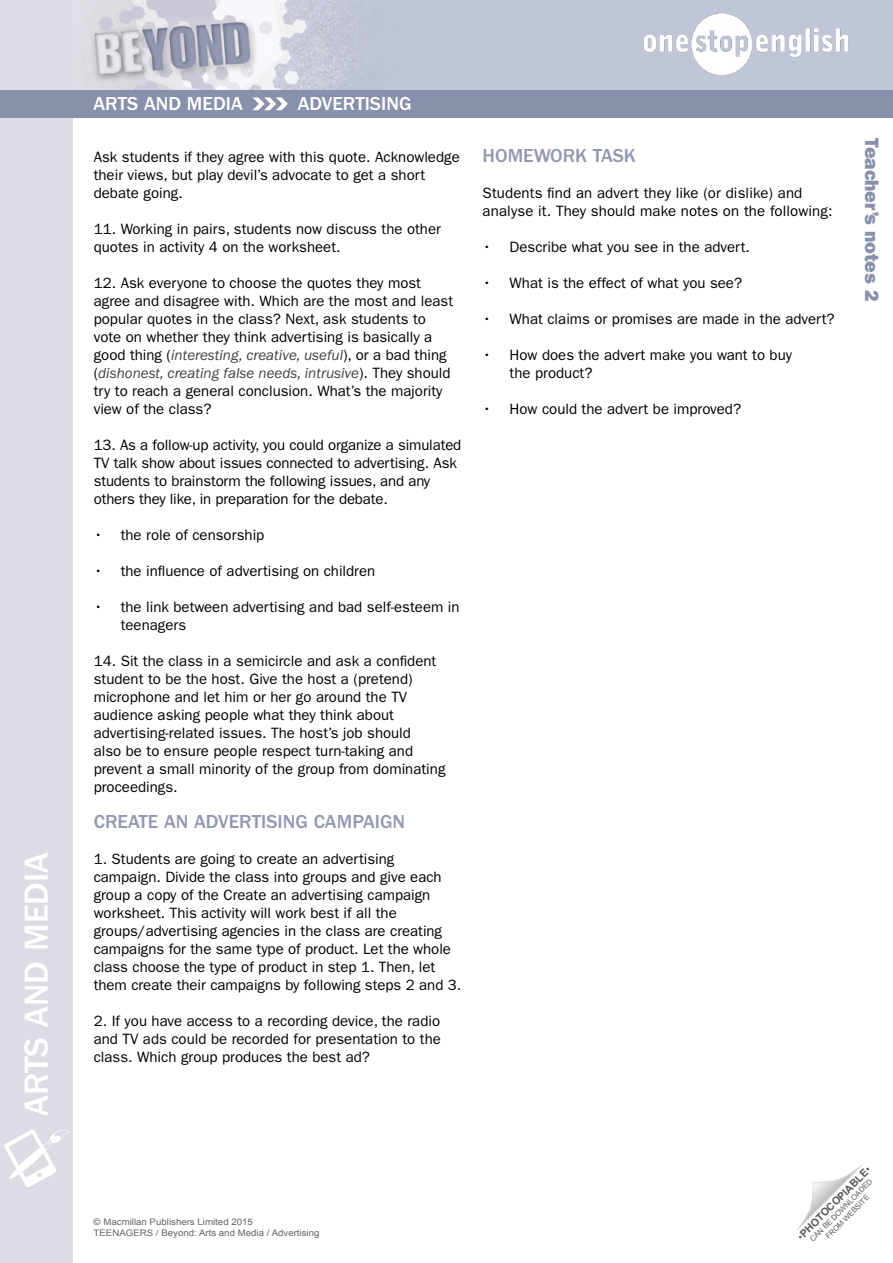
<style>
.page{position:relative;width:893px;height:1263px;background:#fff}
.page>*{position:absolute;margin:0;border:0;box-sizing:border-box;transform-origin:0 0}
.t1{font:500 34.5px "ITC Franklin Gothic Std";color:#fff}
.t2{font:500 19.5px "ITC Franklin Gothic Std";color:#9398b2}
.t3{font:500 19.5px "ITC Franklin Gothic Std";color:#fff}
.t4{font:19.5px "ITC Franklin Gothic Std Hvy";color:#8990ab}
.t5{font:15px/18px "ITC Franklin Gothic Std";color:#000}
.t6{font:700 10.5px "Arial";color:#58595b}
.t7{font:9px/10.8px "Arial";color:#636466;scale:1.08 1}
.t8{font:7.5px/9px "Arial";color:#58595b;text-align:center}
.s1{font-style:italic;color:#414042}
.s2{font-weight:400}
</style>
<div class="page">
<svg style="left:797px;top:1165px;width:65px;height:65px"></svg>
<img style="left:72px;top:0;width:821px;height:90px">
<img style="left:642px;top:6px;width:208px;height:75px">
<div style="left:0;top:0;width:72px;height:1263px;background:#dbdce4"></div>
<svg style="left:4px;top:1129px;width:66px;height:58px"></svg>
<div style="left:0;top:90px;width:893px;height:27px;background:#8990ab"></div>
<svg style="left:252px;top:97px;width:36px;height:13px"></svg>
<h1 class="t1" style="left:17px;top:1116px;width:265px;rotate:-90deg">ARTS AND MEDIA</h1>
<h2 class="t3" style="left:94px;top:93px;width:151px">ARTS AND MEDIA</h2>
<h2 class="t3" style="left:298px;top:93px;width:115px">ADVERTISING</h2>
<p class="t5" style="left:94px;top:148px;width:367px">Ask students if they agree with this quote. Acknowledge their views, but play devil’s advocate to get a short debate going.</p>
<p class="t5" style="left:94px;top:220px;width:349px">11. Working in pairs, students now discuss the other quotes in activity 4 on the worksheet.</p>
<p class="t5" style="left:94px;top:274px;width:361px">12. Ask everyone to choose the quotes they most agree and disagree with. Which are the most and least popular quotes in the class? Next, ask students to vote on whether they think advertising is basically a good thing (<span class="s1">interesting, creative, useful</span>), or a bad thing (<span class="s1">dishonest, creating false needs, intrusive</span>). They should try to reach a general conclusion. What’s the majority view of the class?</p>
<p class="t5" style="left:94px;top:436px;width:369px">13. As a follow-up activity, you could organize a simulated TV talk show about issues connected to advertising. Ask students to brainstorm the following issues, and any others they like, in preparation for the debate.</p>
<p class="t5" style="left:94px;top:526px;width:172px">• the role of censorship</p>
<p class="t5" style="left:94px;top:562px;width:283px">• the influence of advertising on children</p>
<p class="t5" style="left:121px;top:598px;width:340px;text-indent:-27px">• the link between advertising and bad self-esteem in teenagers</p>
<p class="t5" style="left:94px;top:652px;width:353px">14. Sit the class in a semicircle and ask a confident student to be the host. Give the host a (pretend) microphone and let him or her go around the TV audience asking people what they think about advertising-related issues. The host’s job should<br>also be to ensure people respect turn-taking and prevent a small minority of the group from dominating proceedings.</p>
<h2 class="t2" style="left:94px;top:811px;width:313px">CREATE AN ADVERTISING CAMPAIGN</h2>
<p class="t5" style="left:94px;top:850px;width:369px">1. Students are going to create an advertising campaign. Divide the class into groups and give each group a copy of the Create an advertising campaign worksheet. This activity will work best if all the groups/advertising agencies in the class are creating campaigns for the same type of product. Let the whole class choose the type of product in step 1. Then, let them create their campaigns by following steps 2 and 3.</p>
<p class="t5" style="left:94px;top:1012px;width:349px;text-align:justify">2. If you have access to a recording device, the radio and TV ads could be recorded for presentation to the class. Which group produces the best ad?</p>
<h2 class="t2" style="left:483px;top:145px;width:155px">HOMEWORK TASK</h2>
<p class="t5" style="left:483px;top:184px;width:351px">Students find an advert they like (or dislike) and analyse it. They should make notes on the following:</p>
<p class="t5" style="left:483px;top:238px;width:269px">• Describe what you see in the advert.</p>
<p class="t5" style="left:483px;top:274px;width:261px">• What is the effect of what you see?</p>
<p class="t5" style="left:483px;top:310px;width:354px">• What claims or promises are made in the advert?</p>
<p class="t5" style="left:510px;top:346px;width:284px;text-indent:-27px">• How does the advert make you want to buy the product?</p>
<p class="t5" style="left:483px;top:400px;width:260px">• How could the advert be improved?</p>
<h2 class="t4" style="left:883px;top:138px;width:165px;rotate:90deg">Teacher’s notes 2</h2>
<p class="t7" style="left:94px;top:1217px;width:211px">© Macmillan Publishers Limited 2015<br>TEENAGERS / Beyond: Arts and Media / Advertising</p>
<p class="t6" style="left:794px;top:1233px;width:100px;rotate:-45deg"><span class="s2">•</span>PHOTOCOPIABLE<span class="s2">•</span></p>
<p class="t8" style="left:808px;top:1237px;width:86px;rotate:-45deg">CAN BE DOWNLOADED<br>FROM WEBSITE</p>
</div>
